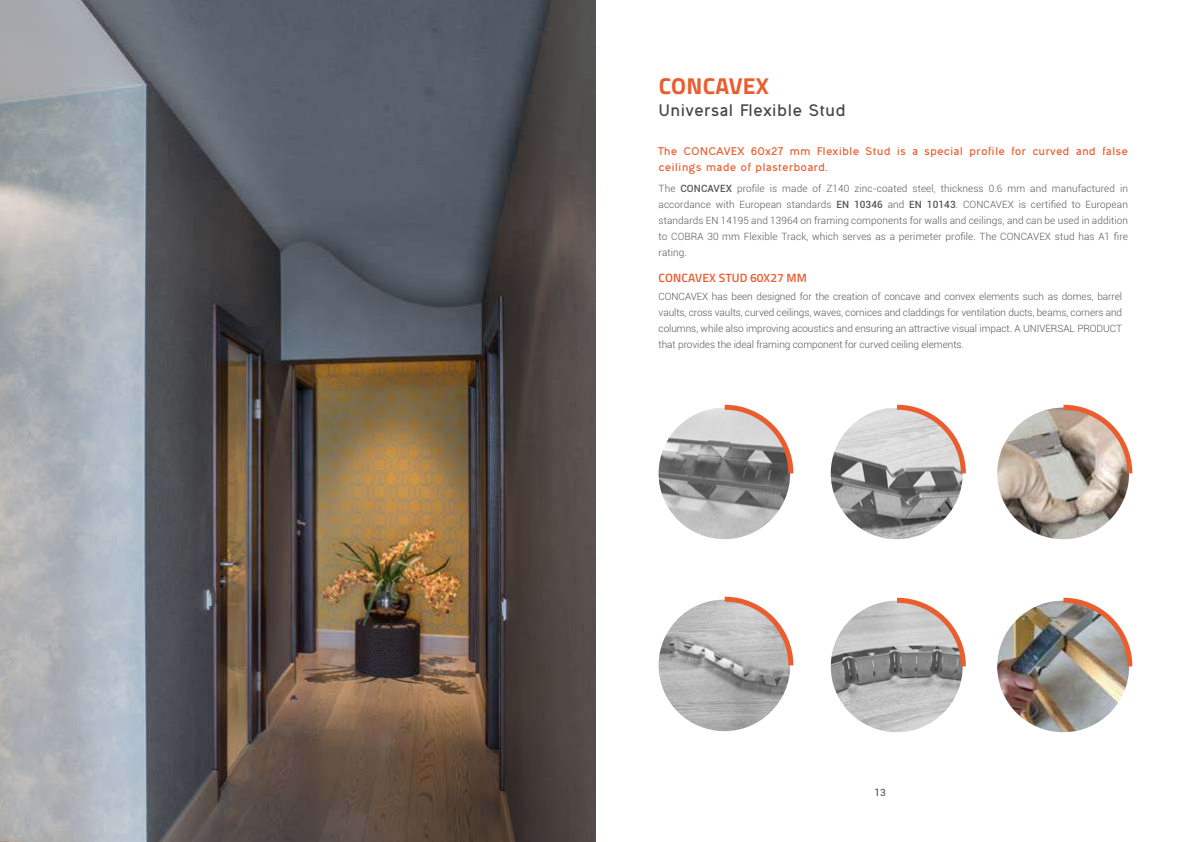
<style>
.page{position:relative;width:1191px;height:842px;background:#fff}
.page>*{position:absolute;margin:0;border:0;box-sizing:border-box;transform-origin:0 0}
.t1{font:700 23px "Titillium Web";letter-spacing:.01em;color:#eb5c2e}
.t2{font:700 15px "Ogonek";color:#474747}
.t3{font:600 12px "Titillium Web";letter-spacing:.01em;color:#eb5c2e}
.t4{font:300 10px/16px "Roboto";color:#575756;text-align:justify}
.t5{font:700 10px/16px "Ogonek";letter-spacing:.01em;color:#eb5c2e}
.t6{font:10px "Roboto";color:#474747}
.s1{font-weight:500}
</style>
<div class="page">
<img style="left:0;top:0;width:595px;height:842px">
<img style="left:830px;top:408px;width:132px;height:131px">
<svg style="left:892px;top:404px;width:74px;height:74px"></svg>
<img style="left:997px;top:408px;width:132px;height:131px;border-radius:66px">
<svg style="left:1058px;top:404px;width:75px;height:74px"></svg>
<img style="left:997px;top:601px;width:132px;height:131px;border-radius:66px">
<img style="left:1058px;top:597px;width:75px;height:74px">
<img style="left:830px;top:601px;width:132px;height:131px;border-radius:66px">
<svg style="left:892px;top:597px;width:74px;height:74px"></svg>
<img style="left:658px;top:408px;width:132px;height:131px;border-radius:66px">
<svg style="left:719px;top:404px;width:75px;height:74px"></svg>
<img style="left:658px;top:600px;width:132px;height:131px;border-radius:66px">
<svg style="left:719px;top:596px;width:75px;height:74px"></svg>
<h1 class="t1" style="left:658px;top:68px;width:112px">CONCAVEX</h1>
<h2 class="t2" style="left:658px;top:99px;width:189px">Universal Flexible Stud</h2>
<p class="t5" style="left:658px;top:143px;width:471px">The CONCAVEX 60x27 mm Flexible Stud is a special profile for curved and false ceilings made of plasterboard.</p>
<p class="t4" style="left:658px;top:180px;width:471px">The <span class="s1">CONCAVEX</span> profile is made of Z140 zinc-coated steel, thickness 0.6 mm and manufactured in accordance with European standards <span class="s1">EN 10346</span> and <span class="s1">EN 10143</span>. CONCAVEX is certified to European standards EN 14195 and 13964 on framing components for walls and ceilings, and can be used in addition to COBRA 30 mm Flexible Track, which serves as a perimeter profile. The CONCAVEX stud has A1 fire rating.</p>
<p class="t3" style="left:658px;top:268px;width:150px">CONCAVEX STUD 60X27 MM</p>
<p class="t4" style="left:658px;top:288px;width:465px">CONCAVEX has been designed for the creation of concave and convex elements such as domes, barrel vaults, cross vaults, curved ceilings, waves, cornices and claddings for ventilation ducts, beams, corners and columns, while also improving acoustics and ensuring an attractive visual impact. A UNIVERSAL PRODUCT that provides the ideal framing component for curved ceiling elements.</p>
<p class="t6" style="left:874px;top:786px;width:13px">13</p>
</div>
